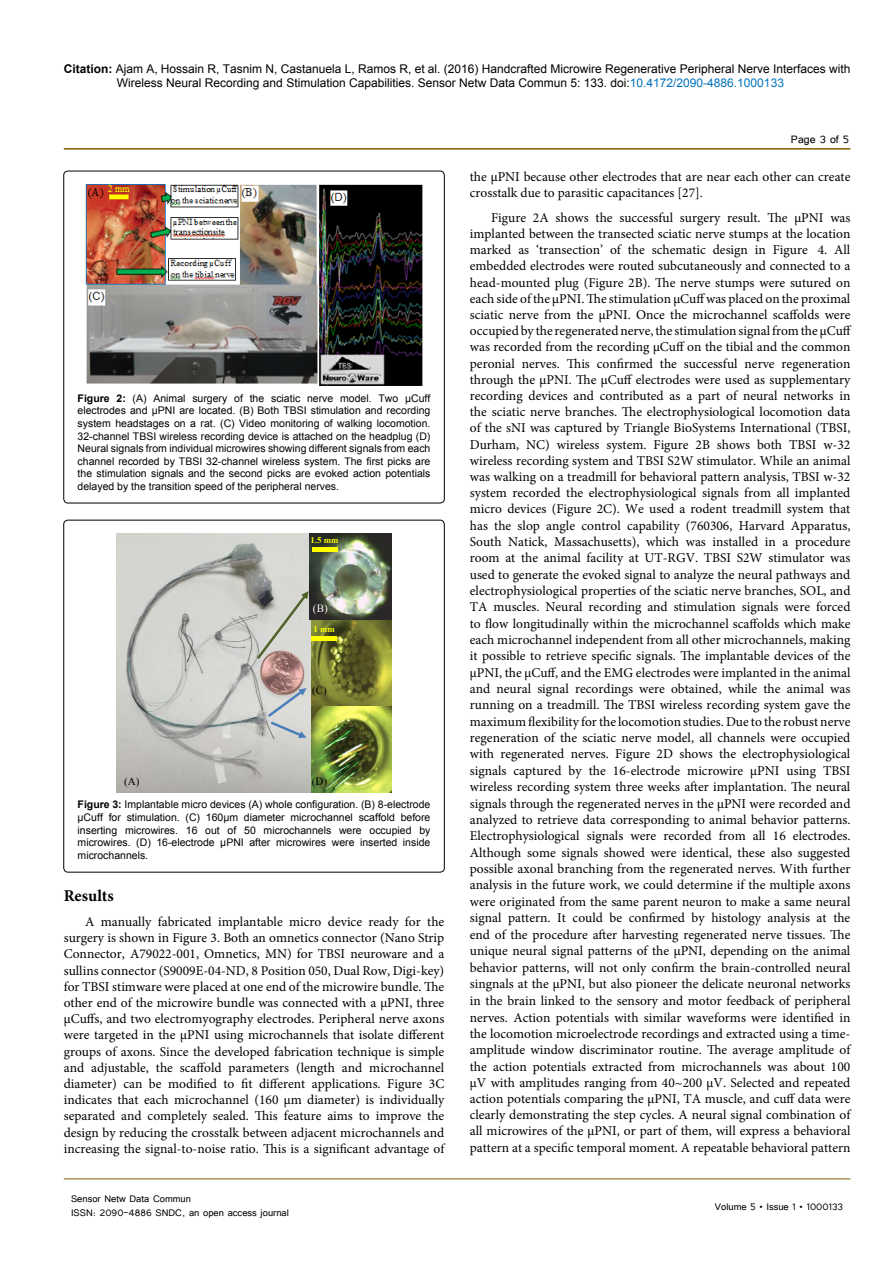
<style>
.page{position:relative;width:893px;height:1263px;background:#fff}
.page>*{position:absolute;margin:0;border:0;box-sizing:border-box;transform-origin:0 0}
.t1{font:700 16.5px "Minion Pro";color:#000}
.t2{font:13.5px/16.4px "Minion Pro";color:#000;text-align:justify}
.t3{font:13.5px "Tunga";color:#000}
.t4{font:12px/14.4px "Arial";color:#000}
.t5{font:12px/14.4px "Tunga";color:#000}
.t6{font:10.95px "Times New Roman";color:#000}
.t7{font:10.95px "Times New Roman";color:#fff}
.t8{font:10.5px/12.6px "Arial";color:#000;text-align:justify}
.t9{font:700 8.7px "Times New Roman";color:#ff0}
.s1{font-weight:700}
.s2{color:#0072bc}
</style>
<div class="page">
<hr style="left:64px;top:148px;width:786px;height:2px;background:#7f5d00">
<hr style="left:64px;top:1179px;width:786px;height:1px;background:#7f5d00">
<div style="left:64px;top:171px;width:380px;height:332px;border:1px solid #000;border-radius:4px"></div>
<img style="left:86px;top:184px;width:336px;height:202px">
<div style="left:64px;top:520px;width:380px;height:352px;border:1px solid #000;border-radius:4px"></div>
<img style="left:116px;top:533px;width:276px;height:259px">
<svg style="left:254px;top:591px;width:55px;height:71px;background:#c0beb7"></svg>
<svg style="left:265px;top:688px;width:42px;height:50px;background:#c3c6c8"></svg>
<img style="left:124px;top:775px;width:18px;height:17px">
<img style="left:313px;top:602px;width:17px;height:17px">
<img style="left:312px;top:684px;width:18px;height:17px">
<img style="left:312px;top:775px;width:17px;height:17px">
<hr style="left:311px;top:636px;width:26px;height:4px;background:#ff0">
<img style="left:310px;top:535px;width:31px;height:17px">
<img style="left:313px;top:624px;width:31px;height:17px">
<p class="t4" style="left:117px;top:61px;width:735px;text-indent:-53px"><span class="s1">Citation:</span> Ajam A, Hossain R, Tasnim N, Castanuela L, Ramos R, et al. (2016) Handcrafted Microwire Regenerative Peripheral Nerve Interfaces with<br>Wireless Neural Recording and Stimulation Capabilities. Sensor Netw Data Commun 5: 133. doi:<span class="s2">10.4172/2090-4886.1000133</span></p>
<p class="t8" style="left:78px;top:392px;width:354px"><span class="s1">Figure 2:</span> (A) Animal surgery of the sciatic nerve model. Two µCuff electrodes and µPNI are located. (B) Both TBSI stimulation and recording system headstages on a rat. (C) Video monitoring of walking locomotion.<br>32-channel TBSI wireless recording device is attached on the headplug (D)<br>Neural signals from individual microwires showing different signals from each channel recorded by TBSI 32-channel wireless system. The first picks are the stimulation signals and the second picks are evoked action potentials delayed by the transition speed of the peripheral nerves.</p>
<p class="t9" style="left:310px;top:534px;width:29px">1.5 mm</p>
<p class="t7" style="left:313px;top:601px;width:16px">(B)</p>
<p class="t9" style="left:313px;top:623px;width:23px">1 mm</p>
<p class="t6" style="left:124px;top:774px;width:17px">(A)</p>
<p class="t6" style="left:312px;top:683px;width:16px">(C)</p>
<p class="t6" style="left:312px;top:774px;width:17px">(D)</p>
<p class="t8" style="left:78px;top:798px;width:354px"><span class="s1">Figure 3:</span> Implantable micro devices (A) whole configuration. (B) 8-electrode µCuff for stimulation. (C) 160µm diameter microchannel scaffold before inserting microwires. 16 out of 50 microchannels were occupied by microwires. (D) 16-electrode µPNI after microwires were inserted inside microchannels.</p>
<p class="t1" style="left:64px;top:884px;width:51px">Results</p>
<p class="t2" style="left:64px;top:913px;width:382px;text-indent:21px">A manually fabricated implantable micro device ready for the surgery is shown in Figure 3. Both an omnetics connector (Nano Strip Connector, A79022-001, Omnetics, MN) for TBSI neuroware and a sullins connector (S9009E-04-ND, 8 Position 050, Dual Row, Digi-key) for TBSI stimware were placed at one end of the microwire bundle. The other end of the microwire bundle was connected with a µPNI, three µCuffs, and two electromyography electrodes. Peripheral nerve axons were targeted in the µPNI using microchannels that isolate different groups of axons. Since the developed fabrication technique is simple and adjustable, the scaffold parameters (length and microchannel diameter) can be modified to fit different applications. Figure 3C indicates that each microchannel (160 µm diameter) is individually separated and completely sealed. This feature aims to improve the design by reducing the crosstalk between adjacent microchannels and increasing the signal-to-noise ratio. This is a significant advantage of</p>
<p class="t5" style="left:71px;top:1190px;width:219px">Sensor Netw Data Commun<br>ISSN: 2090-4886 SNDC, an open access journal</p>
<p class="t3" style="left:791px;top:131px;width:59px">Page 3 of 5</p>
<p class="t2" style="left:470px;top:168px;width:382px">the µPNI because other electrodes that are near each other can create crosstalk due to parasitic capacitances [27].</p>
<p class="t2" style="left:470px;top:209px;width:383px;text-indent:21px">Figure 2A shows the successful surgery result. The µPNI was implanted between the transected sciatic nerve stumps at the location marked as ‘transection’ of the schematic design in Figure 4. All embedded electrodes were routed subcutaneously and connected to a head-mounted plug (Figure 2B). The nerve stumps were sutured on each side of the µPNI. The stimulation µCuff was placed on the proximal sciatic nerve from the µPNI. Once the microchannel scaffolds were occupied by the regenerated nerve, the stimulation signal from the µCuff was recorded from the recording µCuff on the tibial and the common peronial nerves. This confirmed the successful nerve regeneration through the µPNI. The µCuff electrodes were used as supplementary recording devices and contributed as a part of neural networks in the sciatic nerve branches. The electrophysiological locomotion data of the sNI was captured by Triangle BioSystems International (TBSI, Durham, NC) wireless system. Figure 2B shows both TBSI w-32 wireless recording system and TBSI S2W stimulator. While an animal was walking on a treadmill for behavioral pattern analysis, TBSI w-32 system recorded the electrophysiological signals from all implanted micro devices (Figure 2C). We used a rodent treadmill system that has the slop angle control capability (760306, Harvard Apparatus, South Natick, Massachusetts), which was installed in a procedure room at the animal facility at UT-RGV. TBSI S2W stimulator was used to generate the evoked signal to analyze the neural pathways and electrophysiological properties of the sciatic nerve branches, SOL, and TA muscles. Neural recording and stimulation signals were forced to flow longitudinally within the microchannel scaffolds which make each microchannel independent from all other microchannels, making it possible to retrieve specific signals. The implantable devices of the µPNI, the µCuff, and the EMG electrodes were implanted in the animal and neural signal recordings were obtained, while the animal was running on a treadmill. The TBSI wireless recording system gave the maximum flexibility for the locomotion studies. Due to the robust nerve regeneration of the sciatic nerve model, all channels were occupied with regenerated nerves. Figure 2D shows the electrophysiological signals captured by the 16-electrode microwire μPNI using TBSI wireless recording system three weeks after implantation. The neural signals through the regenerated nerves in the μPNI were recorded and analyzed to retrieve data corresponding to animal behavior patterns.<br>Electrophysiological signals were recorded from all 16 electrodes.<br>Although some signals showed were identical, these also suggested possible axonal branching from the regenerated nerves. With further analysis in the future work, we could determine if the multiple axons were originated from the same parent neuron to make a same neural signal pattern. It could be confirmed by histology analysis at the end of the procedure after harvesting regenerated nerve tissues. The unique neural signal patterns of the µPNI, depending on the animal behavior patterns, will not only confirm the brain-controlled neural singnals at the µPNI, but also pioneer the delicate neuronal networks in the brain linked to the sensory and motor feedback of peripheral nerves. Action potentials with similar waveforms were identified in the locomotion microelectrode recordings and extracted using a time&shy;amplitude window discriminator routine. The average amplitude of the action potentials extracted from microchannels was about 100 µV with amplitudes ranging from 40~200 µV. Selected and repeated action potentials comparing the µPNI, TA muscle, and cuff data were clearly demonstrating the step cycles. A neural signal combination of all microwires of the µPNI, or part of them, will express a behavioral pattern at a specific temporal moment. A repeatable behavioral pattern</p>
<p class="t5" style="left:715px;top:1199px;width:129px">Volume 5 • Issue 1 • 1000133</p>
</div>
